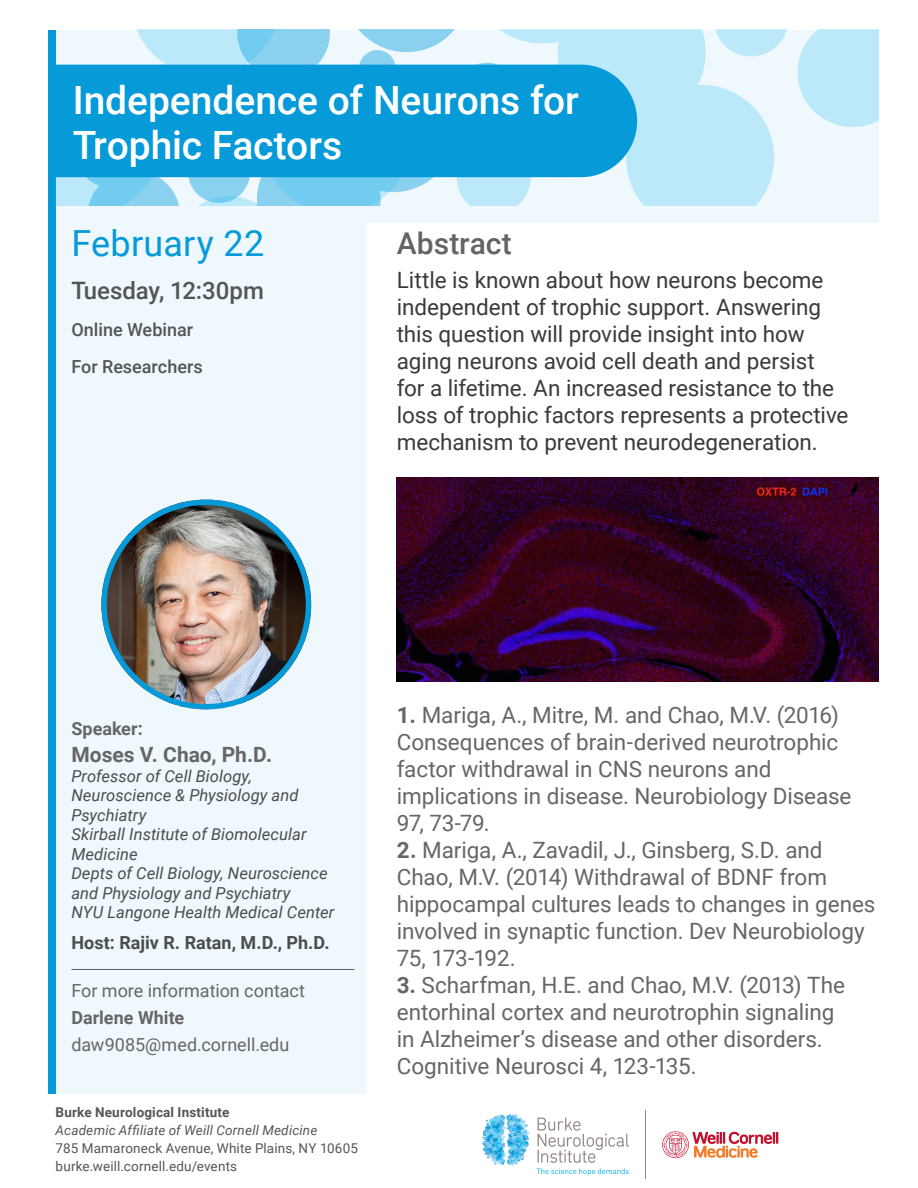
<style>
.page{position:relative;width:918px;height:1188px;background:#fff}
.page>*{position:absolute;margin:0;border:0;box-sizing:border-box;transform-origin:0 0}
.t1{font:500 39px/45px "Roboto";letter-spacing:-.005em;color:#fff}
.Sidebar_H1{font:36px "Roboto";letter-spacing:.01em;color:#069ad9}
.t2{font:500 30px "Roboto";color:#646464}
.t3{font:500 24px "Roboto";letter-spacing:-.005em;color:#545555}
.Body{font:22.5px/27px "Roboto";letter-spacing:-.005em;color:#676666}
.Body-2{font:22.5px/27px "Roboto";letter-spacing:-.005em;color:#3b3939}
.Sidebar_Body{font:700 21px "Roboto";color:#676666}
.t4{font:18px/27px "Roboto";color:#676666}
.Sidebar_Body-2{font:700 18px "Roboto";color:#4b4c4d}
.t5{font:500 18px "Roboto";color:#545555}
.Sidebar_Body-3{font:700 18px "Roboto";color:#676666}
.Sidebar_Body-4{font:italic 16.5px/19.5px "Roboto";letter-spacing:.005em;color:#4b4c4d}
.t6{font:13.5px/18px "Roboto";letter-spacing:.01em;color:#545555}
.s1{font-weight:700}
.s2{font-style:italic}
</style>
<div class="page">
<div style="left:55px;top:30px;width:311px;height:1064px;background:#eef8fd"></div>
<div style="left:291px;top:30px;width:588px;height:192px;background:#eef8fd"></div>
<div style="left:48px;top:30px;width:7px;height:1064px;background:#069ad9"></div>
<svg style="left:55px;top:29px;width:824px;height:177px"></svg>
<img style="left:101px;top:500px;width:210px;height:209px;border-radius:105px">
<div style="left:101px;top:500px;width:210px;height:209px;border:5px solid #069ad9;border-radius:50%"></div>
<hr style="left:71px;top:969px;width:284px;height:1px;background:#676666">
<img style="left:397px;top:477px;width:482px;height:205px">
<hr style="left:645px;top:1110px;width:1px;height:69px;background:#928884">
<svg style="left:536px;top:1118px;width:93px;height:58px"></svg>
<svg style="left:482px;top:1114px;width:47px;height:52px"></svg>
<svg style="left:662px;top:1131px;width:116px;height:27px"></svg>
<div style="left:55px;top:65px;width:582px;height:112px;background:#069ad9"></div>
<h1 class="t1" style="left:73px;top:76px;width:508px">Independence of Neurons for<br>Trophic Factors</h1>
<p class="Sidebar_H1" style="left:71px;top:218px;width:195px">February 22</p>
<p class="t3" style="left:71px;top:274px;width:194px">Tuesday, 12:30pm</p>
<p class="t5" style="left:71px;top:317px;width:123px">Online Webinar</p>
<p class="t5" style="left:71px;top:354px;width:133px">For Researchers</p>
<h2 class="t2" style="left:397px;top:222px;width:117px">Abstract</h2>
<p class="Body-2" style="left:397px;top:265px;width:453px">Little is known about how neurons become independent of trophic support. Answering this question will provide insight into how aging neurons avoid cell death and persist<br>for a lifetime. An increased resistance to the loss of trophic factors represents a protective mechanism to prevent neurodegeneration.</p>
<p class="Sidebar_Body-3" style="left:71px;top:716px;width:73px">Speaker:</p>
<p class="Sidebar_Body" style="left:71px;top:740px;width:202px">Moses V. Chao, Ph.D.</p>
<p class="Sidebar_Body-4" style="left:71px;top:766px;width:229px">Professor of Cell Biology,<br>Neuroscience &amp; Physiology and<br>Psychiatry</p>
<p class="Sidebar_Body-4" style="left:71px;top:824px;width:237px">Skirball Institute of Biomolecular<br>Medicine</p>
<p class="Sidebar_Body-4" style="left:71px;top:863px;width:258px">Depts of Cell Biology, Neuroscience and Physiology and Psychiatry</p>
<p class="Sidebar_Body-4" style="left:71px;top:902px;width:265px">NYU Langone Health Medical Center</p>
<p class="Sidebar_Body-2" style="left:71px;top:930px;width:260px">Host: Rajiv R. Ratan, M.D., Ph.D.</p>
<p class="t4" style="left:71px;top:976px;width:235px">For more information contact<br><span class="s1">Darlene White </span>daw9085@med.cornell.edu</p>
<h2 class="t6" style="left:56px;top:1103px;width:304px"><span class="s1">Burke Neurological Institute<br></span><span class="s2">Academic Affiliate of Weill Cornell Medicine<br></span>785 Mamaroneck Avenue, White Plains, NY 10605 burke.weill.cornell.edu/events</h2>
<p class="Body" style="left:397px;top:701px;width:456px"><span class="s1">1.</span> Mariga, A., Mitre, M. and Chao, M.V. (2016)<br>Consequences of brain-derived neurotrophic factor withdrawal in CNS neurons and implications in disease. Neurobiology Disease 97, 73-79.</p>
<p class="Body" style="left:397px;top:836px;width:480px"><span class="s1">2.</span> Mariga, A., Zavadil, J., Ginsberg, S.D. and Chao, M.V. (2014) Withdrawal of BDNF from hippocampal cultures leads to changes in genes involved in synaptic function. Dev Neurobiology 75, 173-192.</p>
<p class="Body" style="left:397px;top:971px;width:450px"><span class="s1">3.</span> Scharfman, H.E. and Chao, M.V. (2013) The entorhinal cortex and neurotrophin signaling in Alzheimer’s disease and other disorders.<br>Cognitive Neurosci 4, 123-135.</p>
</div>
